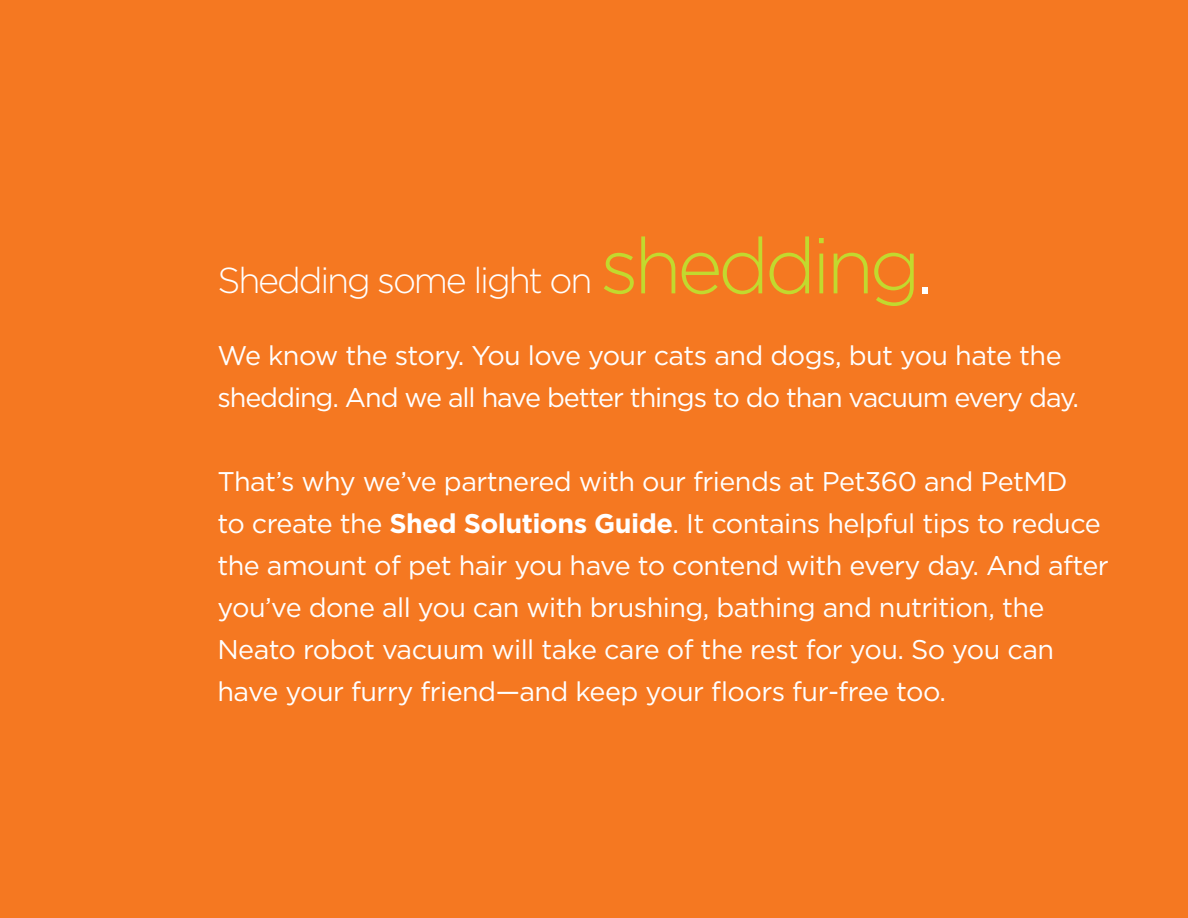
<style>
.page{position:relative;width:1188px;height:918px;background:#f57821}
.page>*{position:absolute;margin:0;border:0;box-sizing:border-box;transform-origin:0 0}
.t1{font:300 36px "Gotham HTF";letter-spacing:-.06em;color:#fff}
.t2{font:27px/42px "Gotham HTF";letter-spacing:-.02em;color:#fff}
.t3{font:27px/42px "Gotham HTF";letter-spacing:-.04em;color:#fff}
.s1{font-size:78px;color:#c2d92e}
.s2{font-size:78px}
.s3{font-weight:700}
</style>
<div class="page">
<h1 class="t1" style="left:218px;top:261px;width:718px">Shedding some light on <span class="s1">shedding</span><span class="s2">.</span></h1>
<p class="t3" style="left:218px;top:334px;width:863px">We know the story. You love your cats and dogs, but you hate the shedding. And we all have better things to do than vacuum every day.</p>
<p class="t2" style="left:218px;top:460px;width:893px">That’s why we’ve partnered with our friends at Pet360 and PetMD<br>to create the <span class="s3">Shed Solutions Guide</span>. It contains helpful tips to reduce the amount of pet hair you have to contend with every day. And after you’ve done all you can with brushing, bathing and nutrition, the Neato robot vacuum will take care of the rest for you. So you can have your furry friend—and keep your floors fur-free too.</p>
</div>
